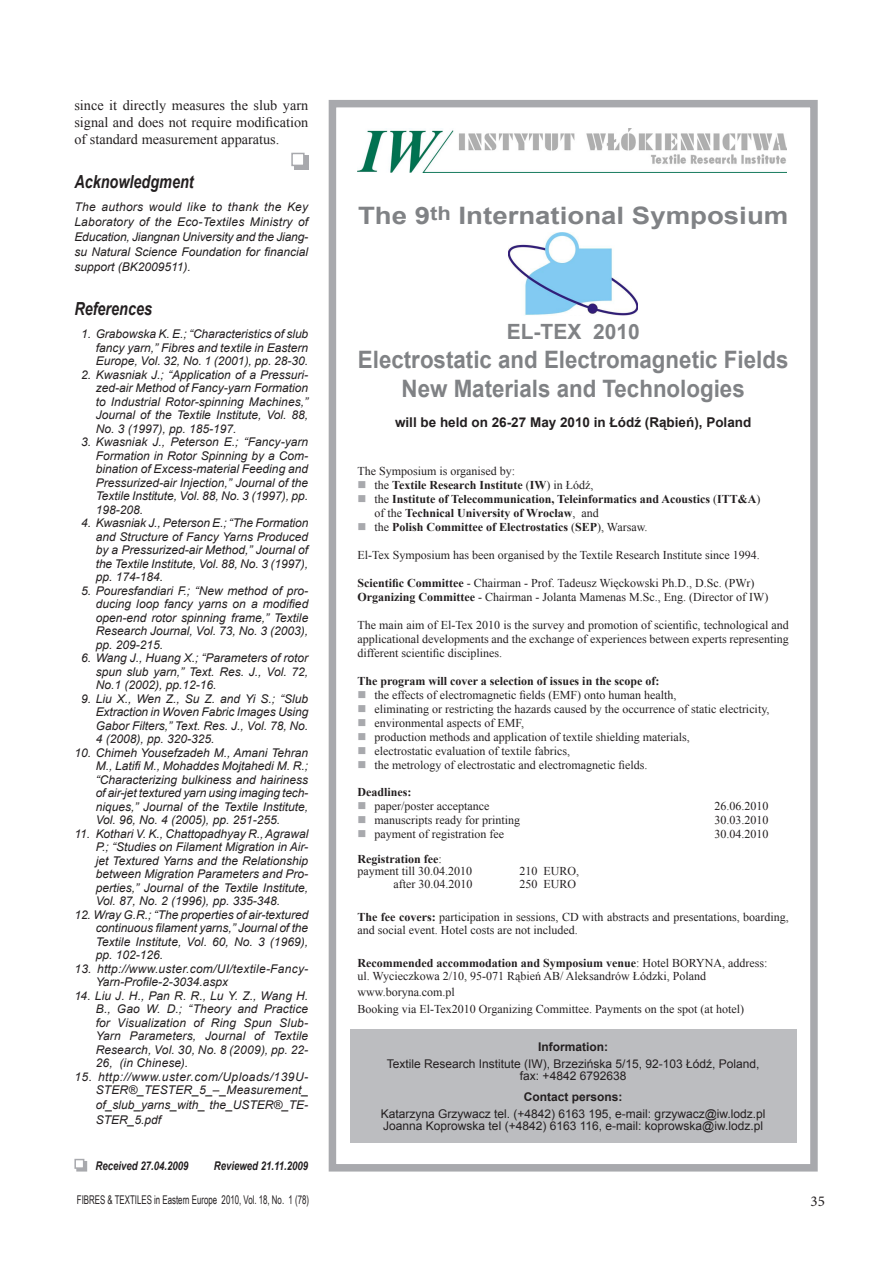
<style>
.page{position:relative;width:893px;height:1263px;background:#fff}
.page>*{position:absolute;margin:0;border:0;box-sizing:border-box;transform-origin:0 0}
.Normalny{font:700 24px/29.2px "Arial";color:#808285;text-align:center;scale:.93 1}
.Normalny-2{font:700 24px "Arial";color:#808285;scale:1.15 1}
.Normalny-3{font:700 21px "Arial";color:#808285}
.Podtytuł_1{font:italic 700 18px "Arial";color:#231f20;scale:.8 1}
.t1{font:15px "Minion Pro";color:#231f20}
.Normalny-4{font:14.25px/17.1px "Times New Roman";color:#231f20;text-align:justify}
.Normalny-5{font:700 13.5px "Arial";color:#231f20}
.refer{font:italic 12px/13.5px "Arial";color:#231f20;text-align:justify}
.Normalny-6{font:12px/14px "Times New Roman";color:#231f20}
.Normalny-7{font:700 12px/14px "Times New Roman";color:#231f20}
.Normalny-8{font:12px/12.5px "Arial";color:#231f20;text-align:center}
.Default{font:italic 12px/13.5px "Arial";letter-spacing:.015em;color:#231f20;text-align:justify}
.refer-2{font:italic 12px/13.5px "Arial";letter-spacing:.04em;color:#231f20;text-align:right}
.refer-3{font:italic 12px/13.5px "Arial";letter-spacing:.02em;color:#231f20}
.t2{font:12px "Arial Narrow";color:#231f20;scale:.8 1}
.t3{font:italic 700 12px "Arial";color:#231f20;scale:.8 1}
.Normalny-9{font:700 12px "Arial";color:#231f20}
.s1{color:#a8a9ad}
.s2{font-weight:400}
.s3{font-weight:700}
</style>
<div class="page">
<div style="left:76px;top:1161px;width:11px;height:10px;background:#a8a9ad"></div>
<div style="left:74px;top:1159px;width:10px;height:10px;background:#fff;border:2px solid #a8a9ad"></div>
<div style="left:294px;top:156px;width:14px;height:14px;background:#a8a9ad"></div>
<div style="left:291px;top:153px;width:14px;height:13px;background:#fff;border:2px solid #a8a9ad"></div>
<div style="left:350px;top:1029px;width:446px;height:113px;background:#bcbdc0"></div>
<img style="left:357px;top:129px;width:430px;height:44px">
<img style="left:508px;top:232px;width:130px;height:83px">
<div style="left:329px;top:100px;width:489px;height:1071px;border:8px solid #a8a9ad"></div>
<p class="Normalny-4" style="left:74px;top:96px;width:235px">since it directly measures the slub yarn signal and does not require modification of standard measurement apparatus.</p>
<p class="Podtytuł_1" style="left:74px;top:169px;width:151px">Acknowledgment</p>
<p class="refer" style="left:74px;top:199px;width:235px;line-height:15px">The authors would like to thank the Key Laboratory of the Eco-Textiles Ministry of Education, Jiangnan University and the Jiang&shy;su Natural Science Foundation for financial support (BK2009511).</p>
<p class="Podtytuł_1" style="left:74px;top:297px;width:99px">References</p>
<p class="refer" style="left:96px;top:327px;width:214px;text-indent:-15px">1. Grabowska K. E.; “Characteristics of slub fancy yarn,” Fibres and textile in Eastern Europe, Vol. 32, No. 1 (2001), pp. 28-30.</p>
<p class="refer" style="left:96px;top:368px;width:214px;text-indent:-15px">2. Kwasniak J.; “Application of a Pressuri&shy;zed-air Method of Fancy-yarn Formation to Industrial Rotor-spinning Machines,” Journal of the Textile Institute, Vol. 88, No. 3 (1997), pp. 185-197.</p>
<p class="refer" style="left:96px;top:435px;width:214px;text-indent:-15px">3. Kwasniak J., Peterson E.; “Fancy-yarn Formation in Rotor Spinning by a Com&shy;bination of Excess-material Feeding and Pressurized-air Injection,” Journal of the Textile Institute, Vol. 88, No. 3 (1997), pp.<br>198-208.</p>
<p class="refer" style="left:96px;top:516px;width:214px;text-indent:-15px">4. Kwasniak J., Peterson E.; “The Formation and Structure of Fancy Yarns Produced by a Pressurized-air Method,” Journal of the Textile Institute, Vol. 88, No. 3 (1997), pp. 174-184.</p>
<p class="refer" style="left:96px;top:584px;width:214px;text-indent:-15px">5. Pouresfandiari F.; “New method of pro&shy;ducing loop fancy yarns on a modified open-end rotor spinning frame,” Textile Research Journal, Vol. 73, No. 3 (2003), pp. 209-215.</p>
<p class="refer" style="left:96px;top:651px;width:214px;text-indent:-15px">6. Wang J., Huang X.; “Parameters of rotor spun slub yarn,” Text. Res. J., Vol. 72, No.1 (2002), pp.12-16.</p>
<p class="refer" style="left:96px;top:692px;width:214px;text-indent:-15px">9. Liu X., Wen Z., Su Z. and Yi S.; “Slub Extraction in Woven Fabric Images Using Gabor Filters,” Text. Res. J., Vol. 78, No.<br>4 (2008), pp. 320-325.</p>
<p class="refer" style="left:96px;top:746px;width:214px;text-indent:-21px">10. Chimeh Yousefzadeh M., Amani Tehran M., Latifi M., Mohaddes Mojtahedi M. R.; “Characterizing bulkiness and hairiness of air-jet textured yarn using imaging tech&shy;niques,” Journal of the Textile Institute, Vol. 96, No. 4 (2005), pp. 251-255.</p>
<p class="refer" style="left:96px;top:827px;width:214px;text-indent:-21px">11. Kothari V. K., Chattopadhyay R., Agrawal P.; “Studies on Filament Migration in Air&shy;jet Textured Yarns and the Relationship between Migration Parameters and Pro&shy;perties,” Journal of the Textile Institute, Vol. 87, No. 2 (1996), pp. 335-348.</p>
<p class="refer" style="left:96px;top:908px;width:214px;text-indent:-21px">12. Wray G.R.; “The properties of air-textured continuous filament yarns,” Journal of the Textile Institute, Vol. 60, No. 3 (1969), pp. 102-126.</p>
<p class="refer-3" style="left:96px;top:962px;width:214px;text-indent:-21px">13. http://www.uster.com/UI/textile-Fancy-<br>Yarn-Profile-2-3034.aspx</p>
<p class="Default" style="left:96px;top:989px;width:214px;text-indent:-21px">14. Liu J. H., Pan R. R., Lu Y. Z., Wang H.<br>B., Gao W. D.; “Theory and Practice for Visualization of Ring Spun Slub-Yarn Parameters, Journal of Textile Research, Vol. 30, No. 8 (2009), pp. 22- 26, (in Chinese).</p>
<p class="refer-2" style="left:74px;top:1070px;width:235px">15. http://www.uster.com/Uploads/139U-<br>STER®_TESTER_5_–_Measurement_</p>
<p class="refer" style="left:96px;top:1097px;width:214px;line-height:15px">of_slub_yarns_with_ the_USTER®_TE-<br>STER_5.pdf</p>
<p class="t3" style="left:96px;top:1158px;width:118px">Received 27.04.2009</p>
<p class="t3" style="left:214px;top:1158px;width:120px">Reviewed 21.11.2009</p>
<p class="Normalny-2" style="left:358px;top:200px;width:376px">The 9<sup>th</sup> International Symposium</p>
<p class="Normalny-3" style="left:507px;top:317px;width:135px">EL-TEX 2010</p>
<p class="Normalny" style="left:358px;top:346px;width:464px">Electrostatic and Electromagnetic Fields<br>New Materials and Technologies</p>
<p class="Normalny-5" style="left:395px;top:413px;width:358px">will be held on 26-27 May 2010 in Łódź (Rąbień), Poland</p>
<p class="Normalny-6" style="left:357px;top:464px;width:159px">The Symposium is organised by:</p>
<p class="Normalny-7" style="left:357px;top:478px;width:237px"><span class="s1">■</span> <span class="s2">the</span> Textile Research Institute <span class="s2">(</span>IW<span class="s2">) in Łódź,</span></p>
<p class="Normalny-7" style="left:374px;top:492px;width:387px;text-indent:-17px"><span class="s1">■</span> <span class="s2">the</span> Institute of Telecommunication, Teleinformatics and Acoustics <span class="s2">(</span>ITT&amp;A<span class="s2">) of the</span> Technical University of Wrocław<span class="s2">, and</span></p>
<p class="Normalny-7" style="left:357px;top:520px;width:292px"><span class="s1">■</span> <span class="s2">the</span> Polish Committee of Electrostatics <span class="s2">(</span>SEP<span class="s2">), Warsaw.</span></p>
<p class="Normalny-6" style="left:357px;top:548px;width:404px">El-Tex Symposium has been organised by the Textile Research Institute since 1994.</p>
<p class="Normalny-6" style="left:357px;top:576px;width:399px"><span class="s3">Scientific Committee</span> - Chairman - Prof. Tadeusz Więckowski Ph.D., D.Sc. (PWr)</p>
<p class="Normalny-6" style="left:357px;top:590px;width:412px"><span class="s3">Organizing Committee</span> - Chairman - Jolanta Mamenas M.Sc., Eng. (Director of IW)</p>
<p class="Normalny-6" style="left:357px;top:618px;width:433px;text-align:justify">The main aim of El-Tex 2010 is the survey and promotion of scientific, technological and applicational developments and the exchange of experiences between experts representing different scientific disciplines.</p>
<p class="Normalny-7" style="left:357px;top:674px;width:303px">The program will cover a selection of issues in the scope of:</p>
<p class="Normalny-6" style="left:357px;top:688px;width:321px"><span class="s1">■</span> the effects of electromagnetic fields (EMF) onto human health,</p>
<p class="Normalny-6" style="left:357px;top:702px;width:414px"><span class="s1">■</span> eliminating or restricting the hazards caused by the occurrence of static electricity,</p>
<p class="Normalny-6" style="left:357px;top:716px;width:168px"><span class="s1">■</span> environmental aspects of EMF,</p>
<p class="Normalny-6" style="left:357px;top:730px;width:334px"><span class="s1">■</span> production methods and application of textile shielding materials,</p>
<p class="Normalny-6" style="left:357px;top:744px;width:214px"><span class="s1">■</span> electrostatic evaluation of textile fabrics,</p>
<p class="Normalny-6" style="left:357px;top:758px;width:291px"><span class="s1">■</span> the metrology of electrostatic and electromagnetic fields.</p>
<p class="Normalny-7" style="left:357px;top:784px;width:55px">Deadlines:</p>
<p class="Normalny-6" style="left:357px;top:798px;width:133px"><span class="s1">■</span> paper/poster acceptance</p>
<p class="Normalny-6" style="left:714px;top:798px;width:55px">26.06.2010</p>
<p class="Normalny-6" style="left:357px;top:812px;width:164px"><span class="s1">■</span> manuscripts ready for printing</p>
<p class="Normalny-6" style="left:714px;top:812px;width:55px">30.03.2010</p>
<p class="Normalny-6" style="left:357px;top:826px;width:148px"><span class="s1">■</span> payment of registration fee</p>
<p class="Normalny-6" style="left:714px;top:826px;width:55px">30.04.2010</p>
<p class="Normalny-7" style="left:357px;top:851px;width:86px">Registration fee<span class="s2">:</span></p>
<p class="Normalny-6" style="left:357px;top:864px;width:116px">payment till 30.04.2010</p>
<p class="Normalny-6" style="left:519px;top:864px;width:61px">210 EURO,</p>
<p class="Normalny-6" style="left:393px;top:876px;width:80px">after 30.04.2010</p>
<p class="Normalny-6" style="left:519px;top:876px;width:58px">250 EURO</p>
<p class="Normalny-6" style="left:357px;top:911px;width:433px;line-height:12.5px"><span class="s3">The fee covers:</span> participation in sessions, CD with abstracts and presentations, boarding, and social event. Hotel costs are not included.</p>
<p class="Normalny-6" style="left:357px;top:957px;width:411px;line-height:12.5px"><span class="s3">Recommended accommodation and Symposium venue</span>: Hotel BORYNA, address: ul. Wycieczkowa 2/10, 95-071 Rąbień AB/ Aleksandrów Łódzki, Poland</p>
<p class="Normalny-6" style="left:357px;top:985px;width:99px">www.boryna.com.pl</p>
<p class="Normalny-6" style="left:357px;top:1002px;width:388px">Booking via El-Tex2010 Organizing Committee. Payments on the spot (at hotel)</p>
<p class="Normalny-9" style="left:538px;top:1038px;width:71px">Information:</p>
<p class="Normalny-8" style="left:387px;top:1057px;width:374px">Textile Research Institute (IW), Brzezińska 5/15, 92-103 Łódź, Poland, fax: +4842 6792638</p>
<p class="Normalny-9" style="left:524px;top:1089px;width:100px">Contact persons:</p>
<p class="Normalny-8" style="left:381px;top:1107px;width:386px">Katarzyna Grzywacz tel. (+4842) 6163 195, e-mail: grzywacz@iw.lodz.pl</p>
<p class="Normalny-8" style="left:383px;top:1120px;width:381px">Joanna Koprowska tel (+4842) 6163 116, e-mail: koprowska@iw.lodz.pl</p>
<p class="t2" style="left:77px;top:1191px;width:292px">FIBRES &amp; TEXTILES in Eastern Europe 2010, Vol. 18, No. 1 (78)</p>
<p class="t1" style="left:810px;top:1191px;width:16px">35</p>
</div>
